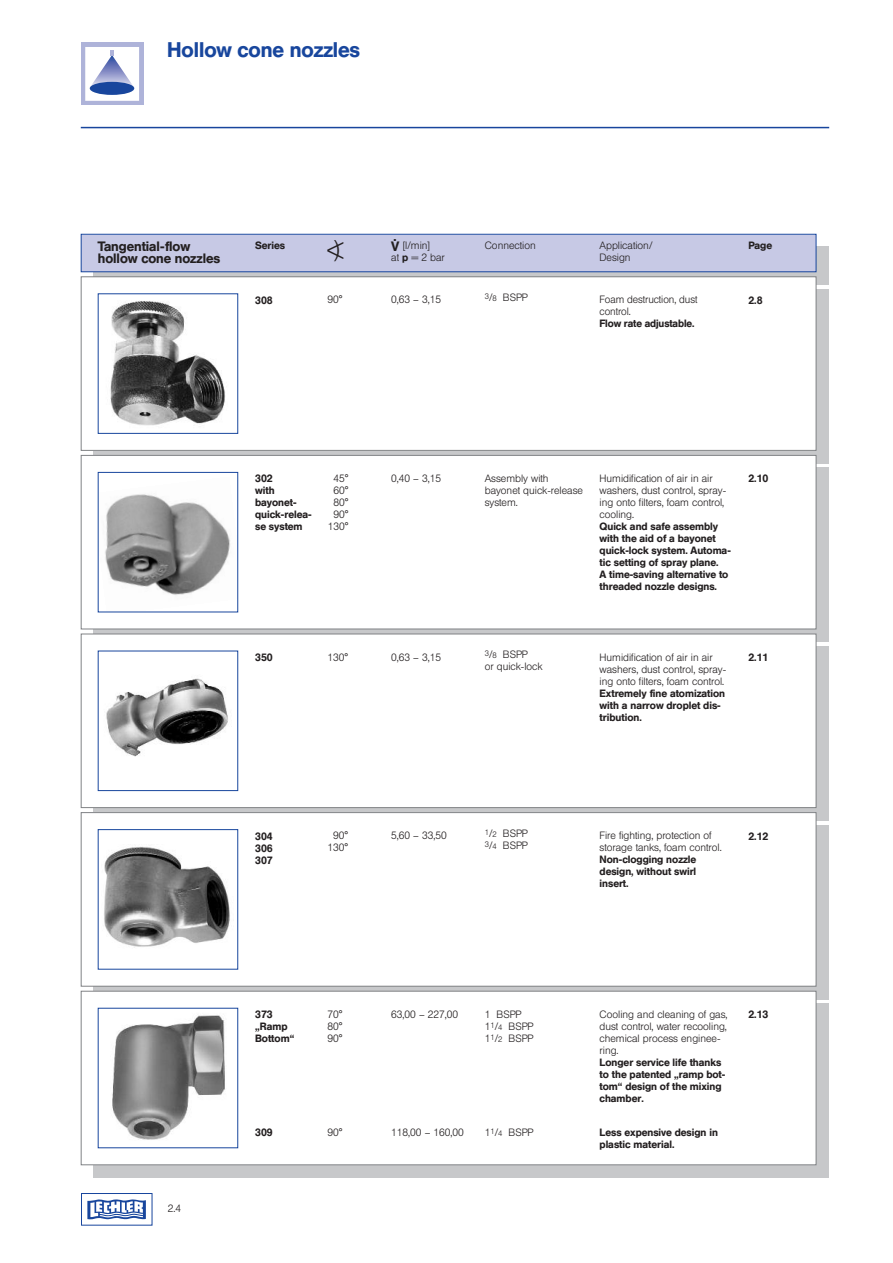
<style>
.page{position:relative;width:893px;height:1263px;background:#fff}
.page>*{position:absolute;margin:0;border:0;box-sizing:border-box;transform-origin:0 0}
.t1{font:300 24px "Helvetica BQ";color:#231f20}
.t2{font:500 21px "Helvetica BQ";color:#18469d}
.t3{font:500 13.5px "Helvetica BQ";color:#231f20}
.t4{font:300 10.5px/12px "Helvetica BQ";color:#231f20}
.t5{font:500 10.5px/12px "Helvetica BQ";color:#231f20}
.s1{font-weight:500;font-size:13.5px}
.s2{font-weight:500}
.s3{font-size:7.8px}
</style>
<div class="page">
<div style="left:94px;top:1003px;width:735px;height:175px;background:#c7c8ca"></div>
<svg style="left:94px;top:825px;width:735px;height:174px;background:#bcbec0"></svg>
<div style="left:94px;top:646px;width:735px;height:175px;background:#c7c8ca"></div>
<svg style="left:94px;top:468px;width:735px;height:174px;background:#bcbec0"></svg>
<div style="left:94px;top:289px;width:735px;height:174px;background:#c7c8ca"></div>
<div style="left:94px;top:247px;width:735px;height:38px;background:linear-gradient(to right,#c7c8ca,#c6c7ca)"></div>
<div style="left:82px;top:235px;width:734px;height:36px;background:#c7c9e5"></div>
<div style="left:81px;top:234px;width:735px;height:38px;border:1px solid #18469d"></div>
<div style="left:81px;top:43px;width:62px;height:62px;background:#aeb3d9"></div>
<div style="left:87px;top:49px;width:50px;height:50px;background:#fff"></div>
<div style="left:85px;top:47px;width:54px;height:54px;border:3px solid #fff"></div>
<div style="left:90px;top:82px;width:44px;height:13px;background:#18469d;border-radius:50%"></div>
<svg style="left:90px;top:50px;width:44px;height:38px"></svg>
<hr style="left:81px;top:127px;width:748px;height:1px;background:#18469d">
<div style="left:81px;top:455px;width:735px;height:174px;background:#fff"></div>
<div style="left:81px;top:455px;width:735px;height:174px;border:1px solid #808285"></div>
<img style="left:105px;top:494px;width:125px;height:101px">
<div style="left:98px;top:472px;width:140px;height:140px;border:1px solid #18469d"></div>
<div style="left:81px;top:634px;width:735px;height:173px;background:#fff"></div>
<div style="left:81px;top:634px;width:735px;height:174px;border:1px solid #808285"></div>
<img style="left:106px;top:678px;width:122px;height:79px">
<div style="left:98px;top:651px;width:140px;height:140px;border:1px solid #18469d"></div>
<div style="left:81px;top:813px;width:735px;height:173px;background:#fff"></div>
<div style="left:81px;top:812px;width:735px;height:174px;border:1px solid #808285"></div>
<div style="left:81px;top:991px;width:735px;height:174px;background:#fff"></div>
<div style="left:81px;top:991px;width:735px;height:174px;border:1px solid #808285"></div>
<img style="left:104px;top:846px;width:126px;height:102px">
<div style="left:98px;top:829px;width:140px;height:140px;border:1px solid #18469d"></div>
<img style="left:112px;top:1015px;width:113px;height:125px">
<div style="left:81px;top:277px;width:735px;height:173px;background:#fff"></div>
<div style="left:81px;top:276px;width:735px;height:175px;border:1px solid #808285"></div>
<img style="left:110px;top:301px;width:115px;height:125px">
<div style="left:98px;top:293px;width:140px;height:141px;border:1px solid #18469d"></div>
<div style="left:81px;top:1193px;width:71px;height:32px;border:1px solid #18469d"></div>
<svg style="left:87px;top:1199px;width:59px;height:21px"></svg>
<h2 class="t2" style="left:167px;top:39px;width:194px">Hollow cone nozzles</h2>
<p class="t3" style="left:393px;top:229px;width:5px">.</p>
<h1 class="t1" style="left:334px;top:236px;width:9px">)</h1>
<p class="t3" style="left:98px;top:240px;width:94px">Tangential-flow</p>
<p class="t5" style="left:255px;top:239px;width:31px">Series</p>
<p class="t4" style="left:391px;top:239px;width:41px"><span class="s1">V</span> [l/min]</p>
<p class="t4" style="left:485px;top:239px;width:52px">Connection</p>
<p class="t4" style="left:600px;top:239px;width:54px">Application/</p>
<p class="t5" style="left:748px;top:239px;width:25px">Page</p>
<p class="t3" style="left:98px;top:252px;width:124px">hollow cone nozzles</p>
<h1 class="t1" style="left:327px;top:238px;width:18px">&lt;</h1>
<p class="t4" style="left:391px;top:251px;width:55px">at<span class="s2">p</span>=2bar</p>
<p class="t4" style="left:600px;top:251px;width:33px">Design</p>
<p class="t4" style="left:485px;top:291px;width:45px"><sup>3</sup>/<span class="s3">8</span> BSPP</p>
<p class="t4" style="left:600px;top:294px;width:99px">Foam destruction, dust control.</p>
<p class="t5" style="left:600px;top:318px;width:96px">Flow rate adjustable.</p>
<p class="t5" style="left:255px;top:294px;width:19px">308</p>
<p class="t4" style="left:327px;top:294px;width:17px">90°</p>
<p class="t4" style="left:391px;top:294px;width:51px">0,63 – 3,15</p>
<p class="t5" style="left:748px;top:294px;width:16px">2.8</p>
<p class="t4" style="left:328px;top:472px;width:22px;text-align:center">45°<br>60°<br>80°<br>90°<br>130°</p>
<p class="t4" style="left:391px;top:472px;width:51px">0,40 – 3,15</p>
<p class="t4" style="left:485px;top:472px;width:100px">Assembly with bayonet quick-release system.</p>
<p class="t4" style="left:600px;top:472px;width:128px">Humidification of air in air washers, dust control, spray&shy;ing onto filters, foam control, cooling.</p>
<p class="t5" style="left:255px;top:473px;width:19px">302</p>
<p class="t5" style="left:748px;top:473px;width:22px">2.10</p>
<p class="t5" style="left:255px;top:485px;width:58px">with bayonet&shy;quick-relea&shy;se system</p>
<p class="t5" style="left:600px;top:520px;width:133px">Quick and safe assembly with the aid of a bayonet quick-lock system. Automa&shy;tic setting of spray plane.<br>A time-saving alternative to threaded nozzle designs.</p>
<p class="t4" style="left:485px;top:648px;width:59px"><sup>3</sup>/<span class="s3">8</span> BSPP<br>or quick-lock</p>
<p class="t4" style="left:600px;top:651px;width:128px">Humidification of air in air washers, dust control, spray&shy;ing onto filters, foam control.</p>
<p class="t5" style="left:600px;top:687px;width:127px">Extremely fine atomization with a narrow droplet dis&shy;tribution.</p>
<p class="t5" style="left:255px;top:651px;width:19px">350</p>
<p class="t4" style="left:327px;top:651px;width:22px">130°</p>
<p class="t4" style="left:391px;top:651px;width:51px">0,63 – 3,15</p>
<p class="t5" style="left:748px;top:651px;width:22px">2.11</p>
<p class="t4" style="left:168px;top:1202px;width:15px">2.4</p>
<p class="t5" style="left:255px;top:830px;width:19px;text-align:justify">304<br>306<br>307</p>
<p class="t4" style="left:327px;top:829px;width:22px;text-align:center">90°<br>130°</p>
<p class="t4" style="left:391px;top:829px;width:57px">5,60 – 33,50</p>
<p class="t4" style="left:485px;top:827px;width:45px"><sup>1</sup>/<span class="s3">2</span> BSPP<br><sup>3</sup>/<span class="s3">4</span> BSPP</p>
<p class="t4" style="left:600px;top:829px;width:124px">Fire fighting, protection of storage tanks, foam control.</p>
<p class="t5" style="left:600px;top:853px;width:98px;text-align:justify">Non-clogging nozzle design, without swirl insert.</p>
<p class="t5" style="left:748px;top:830px;width:22px">2.12</p>
<p class="t5" style="left:255px;top:1008px;width:41px">373 „Ramp<br>Bottom“</p>
<p class="t4" style="left:327px;top:1008px;width:17px;text-align:justify">70° 80° 90°</p>
<p class="t5" style="left:255px;top:1126px;width:19px">309</p>
<p class="t4" style="left:327px;top:1126px;width:17px">90°</p>
<p class="t4" style="left:391px;top:1008px;width:68px">63,00 – 227,00</p>
<p class="t4" style="left:485px;top:1008px;width:50px">1 BSPP<br>1<sup>1</sup>/<span class="s3">4</span> BSPP<br>1<sup>1</sup>/<span class="s3">2</span> BSPP</p>
<p class="t4" style="left:391px;top:1126px;width:74px">118,00 – 160,00</p>
<p class="t4" style="left:485px;top:1126px;width:50px">1<sup>1</sup>/<span class="s3">4</span> BSPP</p>
<p class="t4" style="left:600px;top:1008px;width:129px">Cooling and cleaning of gas, dust control, water recooling, chemical process enginee&shy;ring.</p>
<p class="t5" style="left:600px;top:1056px;width:127px">Longer service life thanks to the patented „ramp bot&shy;tom“ design of the mixing chamber.</p>
<p class="t5" style="left:600px;top:1126px;width:120px">Less expensive design in plastic material.</p>
<p class="t5" style="left:748px;top:1008px;width:22px">2.13</p>
</div>
